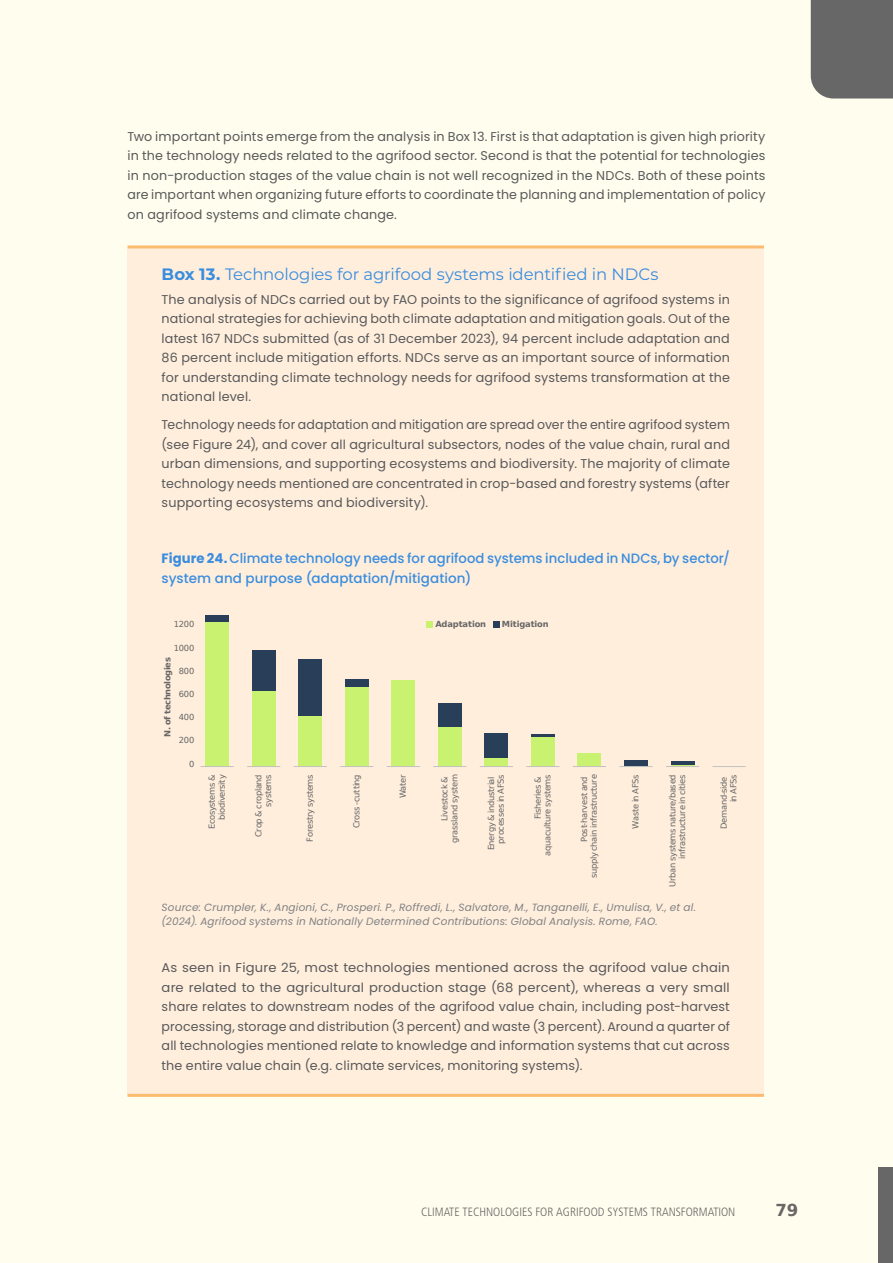
<style>
.page{position:relative;width:893px;height:1263px;background:#fffded}
.page>*{position:absolute;margin:0;border:0;box-sizing:border-box;transform-origin:0 0}
.t1{font:16.5px "Montserrat";letter-spacing:-.005em;color:#3a8dde}
.t2{font:700 16.5px "Bitstream Vera Sans";color:#686768}
.t3{font:500 13.5px/19.5px "Poppins";letter-spacing:.005em;color:#3a8dde}
.t4{font:12.75px/19.5px "Poppins";letter-spacing:.01em;color:#58595b;text-align:justify}
.t5{font:12px "Frutiger LT 47 Lt Cn";color:#686768}
.t6{font:italic 10.5px/13.5px "Poppins";letter-spacing:.015em;color:#808285}
.t7{font:8.4px/9.8px "Bitstream Vera Sans";letter-spacing:-.035em;color:#666;text-align:right}
.t8{font:700 8.4px "Bitstream Vera Sans";letter-spacing:-.02em;color:#666}
.t9{font:700 8.4px "Bitstream Vera Sans";letter-spacing:-.04em;color:#666}
.s1{font-weight:700}
</style>
<div class="page">
<div style="left:879px;top:1167px;width:14px;height:96px;background:#686768"></div>
<div style="left:811px;top:0;width:82px;height:99px;background:#686768"></div>
<div style="left:128px;top:247px;width:636px;height:848px;background:#ffeedc"></div>
<hr style="left:128px;top:245px;width:636px;height:3px;background:#fcbb70">
<hr style="left:128px;top:1094px;width:636px;height:3px;background:#fcbb70">
<div style="left:205px;top:622px;width:24px;height:144px;background:#c8f270"></div>
<div style="left:205px;top:616px;width:24px;height:6px;background:#293e58"></div>
<div style="left:252px;top:691px;width:23px;height:75px;background:#c8f270"></div>
<div style="left:252px;top:651px;width:23px;height:40px;background:#293e58"></div>
<div style="left:298px;top:716px;width:24px;height:50px;background:#c8f270"></div>
<div style="left:298px;top:659px;width:24px;height:57px;background:#293e58"></div>
<div style="left:345px;top:686px;width:24px;height:80px;background:#c8f270"></div>
<div style="left:345px;top:679px;width:24px;height:7px;background:#293e58"></div>
<div style="left:392px;top:680px;width:23px;height:86px;background:#c8f270"></div>
<div style="left:438px;top:727px;width:24px;height:39px;background:#c8f270"></div>
<div style="left:438px;top:703px;width:24px;height:24px;background:#293e58"></div>
<div style="left:485px;top:758px;width:23px;height:8px;background:#c8f270"></div>
<div style="left:485px;top:733px;width:23px;height:25px;background:#293e58"></div>
<div style="left:531px;top:737px;width:24px;height:29px;background:#c8f270"></div>
<hr style="left:531px;top:734px;width:24px;height:3px;background:#293e58">
<div style="left:578px;top:753px;width:23px;height:13px;background:#c8f270"></div>
<div style="left:624px;top:760px;width:24px;height:6px;background:#293e58"></div>
<hr style="left:671px;top:764px;width:23px;height:2px;background:#c8f270">
<hr style="left:671px;top:761px;width:23px;height:3px;background:#293e58">
<svg style="left:427px;top:621px;width:6px;height:6px"></svg>
<div style="left:493px;top:621px;width:7px;height:6px;background:#293e58"></div>
<hr style="left:201px;top:766px;width:33px;height:1px;background:#c2c2c2">
<hr style="left:247px;top:766px;width:33px;height:1px;background:#c2c2c2">
<hr style="left:294px;top:766px;width:33px;height:1px;background:#c2c2c2">
<hr style="left:340px;top:766px;width:33px;height:1px;background:#c2c2c2">
<hr style="left:387px;top:766px;width:33px;height:1px;background:#c2c2c2">
<hr style="left:433px;top:766px;width:33px;height:1px;background:#c2c2c2">
<hr style="left:480px;top:766px;width:33px;height:1px;background:#c2c2c2">
<hr style="left:526px;top:766px;width:33px;height:1px;background:#c2c2c2">
<hr style="left:573px;top:766px;width:33px;height:1px;background:#c2c2c2">
<hr style="left:619px;top:766px;width:34px;height:1px;background:#c2c2c2">
<hr style="left:666px;top:766px;width:33px;height:1px;background:#c2c2c2">
<hr style="left:712px;top:766px;width:34px;height:1px;background:#c2c2c2">
<p class="t4" style="left:128px;top:127px;width:639px">Two important points emerge from the analysis in Box 13. First is that adaptation is given high priority in the technology needs related to the agrifood sector. Second is that the potential for technologies in non-production stages of the value chain is not well recognized in the NDCs. Both of these points are important when organizing future efforts to coordinate the planning and implementation of policy on agrifood systems and climate change.</p>
<p class="t1" style="left:162px;top:263px;width:498px"><span class="s1">Box 13.</span> Technologies for agrifood systems identified in NDCs</p>
<p class="t4" style="left:162px;top:290px;width:570px">The analysis of NDCs carried out by FAO points to the significance of agrifood systems in national strategies for achieving both climate adaptation and mitigation goals. Out of the latest 167 NDCs submitted (as of 31 December 2023), 94 percent include adaptation and 86 percent include mitigation efforts. NDCs serve as an important source of information for understanding climate technology needs for agrifood systems transformation at the national level.</p>
<p class="t4" style="left:162px;top:415px;width:570px">Technology needs for adaptation and mitigation are spread over the entire agrifood system (see Figure 24), and cover all agricultural subsectors, nodes of the value chain, rural and urban dimensions, and supporting ecosystems and biodiversity. The majority of climate technology needs mentioned are concentrated in crop-based and forestry systems (after supporting ecosystems and biodiversity).</p>
<p class="t3" style="left:162px;top:549px;width:570px"><span class="s1">Figure 24.</span> Climate technology needs for agrifood systems included in NDCs, by sector/ system and purpose (adaptation/mitigation)</p>
<p class="t7" style="left:174px;top:620px;width:22px">1200</p>
<p class="t8" style="left:435px;top:620px;width:52px">Adaptation</p>
<p class="t7" style="left:174px;top:643px;width:22px">1000</p>
<p class="t7" style="left:179px;top:666px;width:17px">800</p>
<p class="t7" style="left:179px;top:689px;width:17px">600</p>
<p class="t7" style="left:179px;top:712px;width:17px">400</p>
<p class="t7" style="left:179px;top:735px;width:17px">200</p>
<p class="t7" style="left:189px;top:759px;width:7px">0</p>
<p class="t8" style="left:502px;top:620px;width:48px">Mitigation</p>
<p class="t9" style="left:163px;top:737px;width:81px;rotate:-90deg">N. of technologies</p>
<p class="t7" style="left:207px;top:829px;width:56px;rotate:-90deg">Ecosystems &amp; biodiversity</p>
<p class="t7" style="left:254px;top:837px;width:64px;rotate:-90deg">Crop &amp; cropland systems</p>
<p class="t7" style="left:305px;top:841px;width:69px;rotate:-90deg">Forestry systems</p>
<p class="t7" style="left:352px;top:828px;width:56px;rotate:-90deg">Cross -cutting</p>
<p class="t7" style="left:398px;top:798px;width:25px;rotate:-90deg">Water</p>
<p class="t7" style="left:440px;top:843px;width:70px;rotate:-90deg">Livestock &amp; grassland system</p>
<p class="t7" style="left:486px;top:850px;width:78px;rotate:-90deg">Energy &amp; industrial processes in AFSs</p>
<p class="t7" style="left:533px;top:856px;width:83px;rotate:-90deg">Fisheries &amp; aquaculture systems</p>
<p class="t7" style="left:579px;top:878px;width:105px;rotate:-90deg">Post-harvest and<br>supply chain infrastructure</p>
<p class="t7" style="left:631px;top:829px;width:56px;rotate:-90deg">Waste in AFSs</p>
<p class="t7" style="left:668px;top:887px;width:114px;rotate:-90deg">Urban systems nature/based infrastructure in cities</p>
<p class="t7" style="left:719px;top:829px;width:56px;rotate:-90deg">Demand-side in AFSs</p>
<p class="t6" style="left:162px;top:901px;width:536px">Source: Crumpler, K., Angioni, C., Prosperi. P., Roffredi, L., Salvatore, M., Tanganelli, E., Umulisa, V., et al. (2024). Agrifood systems in Nationally Determined Contributions: Global Analysis. Rome, FAO.</p>
<p class="t4" style="left:162px;top:958px;width:570px">As seen in Figure 25, most technologies mentioned across the agrifood value chain are related to the agricultural production stage (68 percent), whereas a very small share relates to downstream nodes of the agrifood value chain, including post-harvest processing, storage and distribution (3 percent) and waste (3 percent). Around a quarter of all technologies mentioned relate to knowledge and information systems that cut across the entire value chain (e.g. climate services, monitoring systems).</p>
<p class="t5" style="left:421px;top:1205px;width:316px">CLIMATE TECHNOLOGIES FOR AGRIFOOD SYSTEMS TRANSFORMATION</p>
<p class="t2" style="left:775px;top:1201px;width:24px">79</p>
</div>
